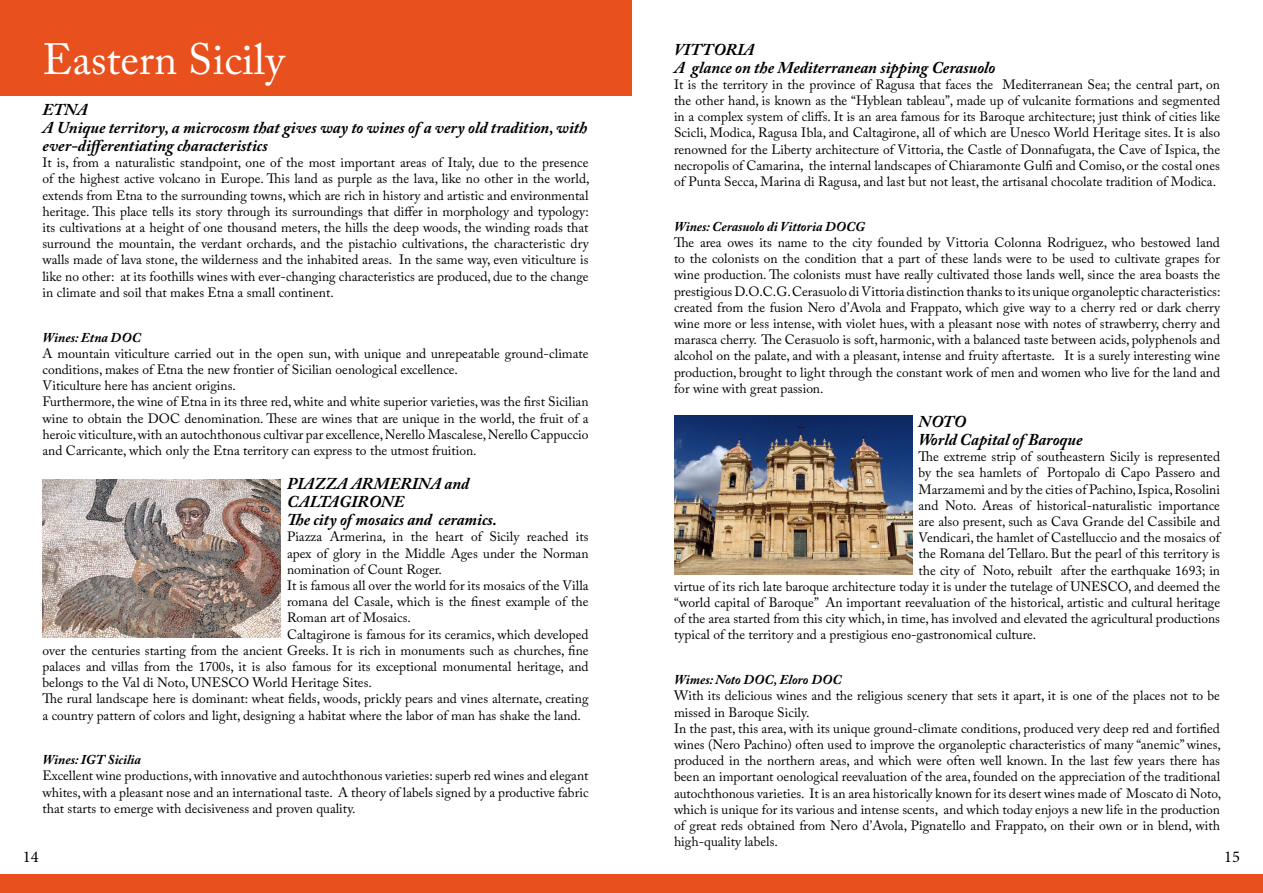
<style>
.page{position:relative;width:1263px;height:893px;background:#fff}
.page>*{position:absolute;margin:0;border:0;box-sizing:border-box;transform-origin:0 0}
.t1{font:43.5px "Adobe Caslon Pro";color:#fff}
.t2{font:italic 700 16.5px/18px "Adobe Caslon Pro";color:#000}
.t3{font:16.5px "Minion Pro";color:#000}
.t4{font:13.5px/16.2px "Adobe Caslon Pro";color:#000;text-align:justify}
.t5{font:italic 700 13.5px "Adobe Caslon Pro";color:#000}
</style>
<div class="page">
<img style="left:674px;top:415px;width:238px;height:159px">
<div style="left:0;top:874px;width:1263px;height:19px;background:#e8511e"></div>
<div style="left:0;top:0;width:631px;height:96px;background:#e8511e"></div>
<img style="left:43px;top:479px;width:238px;height:159px">
<h1 class="t1" style="left:43px;top:34px;width:243px">Eastern Sicily</h1>
<p class="t2" style="left:43px;top:100px;width:546px">ETNA<br>A Unique territory, a microcosm that gives way to wines of a very old tradition, with ever-differentiating characteristics</p>
<p class="t4" style="left:43px;top:154px;width:548px">It is, from a naturalistic standpoint, one of the most important areas of Italy, due to the presence of the highest active volcano in Europe. This land as purple as the lava, like no other in the world, extends from Etna to the surrounding towns, which are rich in history and artistic and environmental heritage. This place tells its story through its surroundings that differ in morphology and typology: its cultivations at a height of one thousand meters, the hills the deep woods, the winding roads that surround the mountain, the verdant orchards, and the pistachio cultivations, the characteristic dry walls made of lava stone, the wilderness and the inhabited areas. In the same way, even viticulture is like no other: at its foothills wines with ever-changing characteristics are produced, due to the change in climate and soil that makes Etna a small continent.</p>
<p class="t5" style="left:43px;top:329px;width:100px">Wines: Etna DOC</p>
<p class="t4" style="left:43px;top:345px;width:548px;text-align:left">A mountain viticulture carried out in the open sun, with unique and unrepeatable ground-climate conditions, makes of Etna the new frontier of Sicilian oenological excellence.<br>Viticulture here has ancient origins.<br>Furthermore, the wine of Etna in its three red, white and white superior varieties, was the first Sicilian wine to obtain the DOC denomination. These are wines that are unique in the world, the fruit of a heroic viticulture, with an autochthonous cultivar par excellence, Nerello Mascalese, Nerello Cappuccio and Carricante, which only the Etna territory can express to the utmost fruition.</p>
<p class="t2" style="left:287px;top:474px;width:211px">PIAZZA ARMERINA and<br>CALTAGIRONE<br>The city of mosaics and ceramics.</p>
<p class="t4" style="left:287px;top:529px;width:303px">Piazza Armerina, in the heart of Sicily reached its</p>
<p class="t4" style="left:287px;top:545px;width:303px">apex of glory in the Middle Ages under the Norman</p>
<p class="t4" style="left:287px;top:561px;width:156px">nomination of Count Roger.</p>
<p class="t4" style="left:287px;top:577px;width:303px">It is famous all over the world for its mosaics of the Villa</p>
<p class="t4" style="left:287px;top:593px;width:303px">romana del Casale, which is the finest example of the</p>
<p class="t4" style="left:287px;top:610px;width:125px">Roman art of Mosaics.</p>
<p class="t4" style="left:287px;top:626px;width:303px">Caltagirone is famous for its ceramics, which developed</p>
<p class="t4" style="left:43px;top:642px;width:548px">over the centuries starting from the ancient Greeks. It is rich in monuments such as churches, fine</p>
<p class="t4" style="left:43px;top:658px;width:548px">palaces and villas from the 1700s, it is also famous for its exceptional monumental heritage, and</p>
<p class="t4" style="left:43px;top:674px;width:331px">belongs to the Val di Noto, UNESCO World Heritage Sites.</p>
<p class="t4" style="left:43px;top:691px;width:548px">The rural landscape here is dominant: wheat fields, woods, prickly pears and vines alternate, creating</p>
<p class="t4" style="left:43px;top:707px;width:540px">a country pattern of colors and light, designing a habitat where the labor of man has shake the land.</p>
<p class="t5" style="left:43px;top:752px;width:100px">Wines: IGT Sicilia</p>
<p class="t4" style="left:43px;top:768px;width:548px">Excellent wine productions, with innovative and autochthonous varieties: superb red wines and elegant whites, with a pleasant nose and an international taste. A theory of labels signed by a productive fabric that starts to emerge with decisiveness and proven quality.</p>
<p class="t2" style="left:674px;top:40px;width:323px">VITTORIA<br>A glance on the Mediterranean sipping Cerasuolo</p>
<p class="t4" style="left:674px;top:76px;width:548px">It is the territory in the province of Ragusa that faces the Mediterranean Sea; the central part, on the other hand, is known as the “Hyblean tableau”, made up of vulcanite formations and segmented in a complex system of cliffs. It is an area famous for its Baroque architecture; just think of cities like Scicli, Modica, Ragusa Ibla, and Caltagirone, all of which are Unesco World Heritage sites. It is also renowned for the Liberty architecture of Vittoria, the Castle of Donnafugata, the Cave of Ispica, the necropolis of Camarina, the internal landscapes of Chiaramonte Gulfi and Comiso, or the costal ones of Punta Secca, Marina di Ragusa, and last but not least, the artisanal chocolate tradition of Modica.</p>
<p class="t5" style="left:674px;top:218px;width:193px">Wines: Cerasuolo di Vittoria DOCG</p>
<p class="t4" style="left:674px;top:234px;width:548px">The area owes its name to the city founded by Vittoria Colonna Rodriguez, who bestowed land to the colonists on the condition that a part of these lands were to be used to cultivate grapes for wine production. The colonists must have really cultivated those lands well, since the area boasts the prestigious D.O.C.G. Cerasuolo di Vittoria distinction thanks to its unique organoleptic characteristics: created from the fusion Nero d’Avola and Frappato, which give way to a cherry red or dark cherry wine more or less intense, with violet hues, with a pleasant nose with notes of strawberry, cherry and marasca cherry. The Cerasuolo is soft, harmonic, with a balanced taste between acids, polyphenols and alcohol on the palate, and with a pleasant, intense and fruity aftertaste. It is a surely interesting wine production, brought to light through the constant work of men and women who live for the land and for wine with great passion.</p>
<p class="t2" style="left:918px;top:412px;width:166px">NOTO<br>World Capital of Baroque</p>
<p class="t4" style="left:918px;top:448px;width:303px">The extreme strip of southeastern Sicily is represented</p>
<p class="t4" style="left:918px;top:465px;width:303px">by the sea hamlets of Portopalo di Capo Passero and</p>
<p class="t4" style="left:918px;top:481px;width:303px">Marzamemi and by the cities of Pachino, Ispica, Rosolini</p>
<p class="t4" style="left:918px;top:497px;width:303px">and Noto. Areas of historical-naturalistic importance</p>
<p class="t4" style="left:918px;top:513px;width:303px">are also present, such as Cava Grande del Cassibile and</p>
<p class="t4" style="left:918px;top:529px;width:303px">Vendicari, the hamlet of Castelluccio and the mosaics of</p>
<p class="t4" style="left:918px;top:546px;width:303px">the Romana del Tellaro. But the pearl of this territory is</p>
<p class="t4" style="left:918px;top:562px;width:303px">the city of Noto, rebuilt after the earthquake 1693; in</p>
<p class="t4" style="left:674px;top:578px;width:548px">virtue of its rich late baroque architecture today it is under the tutelage of UNESCO, and deemed the</p>
<p class="t4" style="left:674px;top:594px;width:548px">“world capital of Baroque” An important reevaluation of the historical, artistic and cultural heritage</p>
<p class="t4" style="left:674px;top:610px;width:547px">of the area started from this city which, in time, has involved and elevated the agricultural productions</p>
<p class="t4" style="left:674px;top:627px;width:364px">typical of the territory and a prestigious eno-gastronomical culture.</p>
<p class="t5" style="left:674px;top:671px;width:169px">Wimes: Noto DOC, Eloro DOC</p>
<p class="t4" style="left:674px;top:687px;width:549px;text-align:left">With its delicious wines and the religious scenery that sets it apart, it is one of the places not to be missed in Baroque Sicily.<br>In the past, this area, with its unique ground-climate conditions, produced very deep red and fortified wines (Nero Pachino) often used to improve the organoleptic characteristics of many “anemic” wines, produced in the northern areas, and which were often well known. In the last few years there has been an important oenological reevaluation of the area, founded on the appreciation of the traditional autochthonous varieties. It is an area historically known for its desert wines made of Moscato di Noto, which is unique for its various and intense scents, and which today enjoys a new life in the production of great reds obtained from Nero d’Avola, Pignatello and Frappato, on their own or in blend, with high-quality labels.</p>
<p class="t3" style="left:23px;top:846px;width:17px">14</p>
<p class="t3" style="left:1224px;top:846px;width:17px">15</p>
</div>
